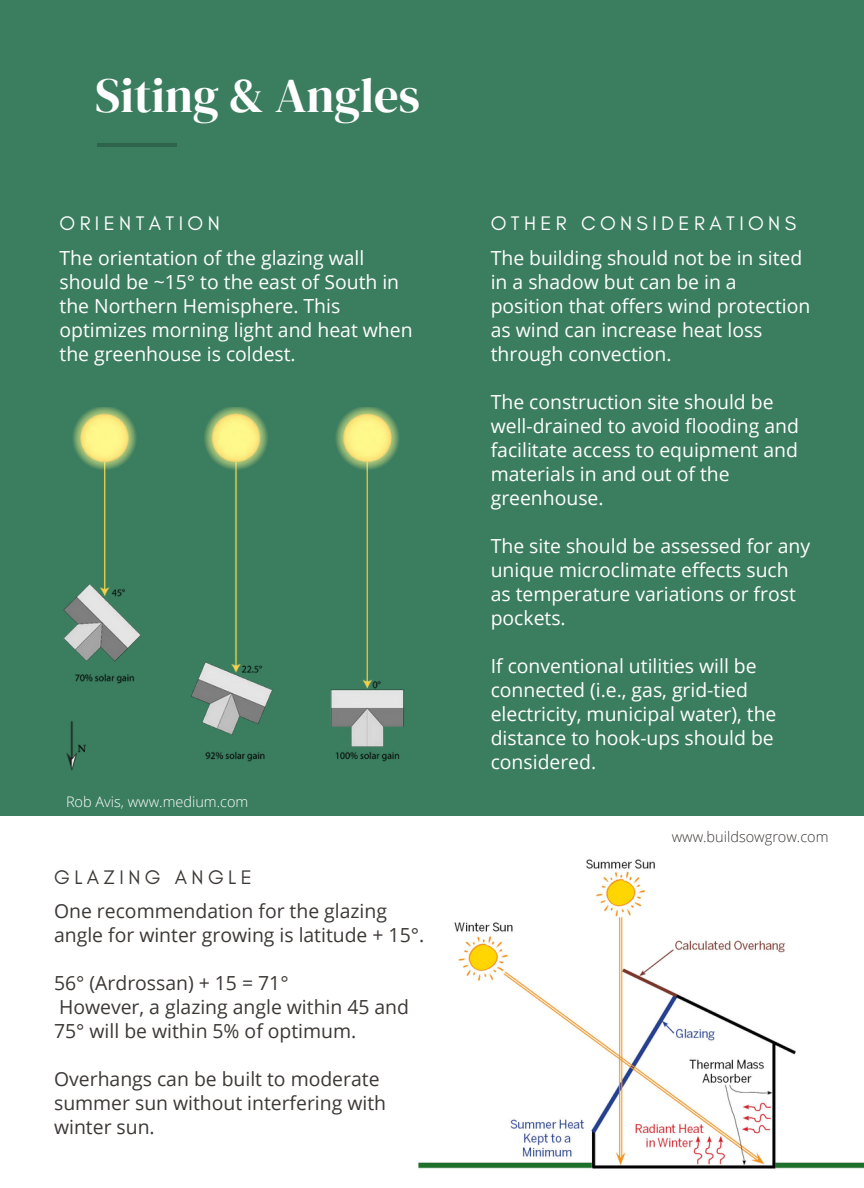
<style>
.page{position:relative;width:864px;height:1188px;background:#3b7d5f}
.page>*{position:absolute;margin:0;border:0;box-sizing:border-box;transform-origin:0 0}
.t1{font:48.45px "DM Serif Display";color:#fff}
.t2{font:19.95px "Glacial Indifference";letter-spacing:.22em;color:#fff}
.t3{font:19.95px "Glacial Indifference";letter-spacing:.22em;color:#3c3836}
.t4{font:19.35px/24px "Open Sans";color:#fff}
.t5{font:19.35px/24px "Open Sans";color:#3c3836}
.t6{font:300 14.55px "Open Sans";color:#fff}
.t7{font:300 14.55px "Open Sans";color:#3c3836}
</style>
<div class="page">
<div style="left:0;top:816px;width:864px;height:372px;background:#fff"></div>
<hr style="left:98px;top:143px;width:79px;height:3px;background:#000">
<img style="left:63px;top:408px;width:341px;height:362px">
<img style="left:418px;top:859px;width:446px;height:310px">
<p class="t1" style="left:95px;top:61px;width:326px">Siting &amp; Angles</p>
<p class="t2" style="left:60px;top:211px;width:162px">ORIENTATION</p>
<p class="t4" style="left:60px;top:245px;width:355px">The orientation of the glazing wall should be ~15° to the east of South in the Northern Hemisphere. This optimizes morning light and heat when the greenhouse is coldest.</p>
<p class="t6" style="left:66px;top:791px;width:184px">Rob Avis, www.medium.com</p>
<p class="t3" style="left:54px;top:865px;width:199px">GLAZING ANGLE</p>
<p class="t5" style="left:54px;top:899px;width:372px">One recommendation for the glazing angle for winter growing is latitude + 15°.</p>
<p class="t5" style="left:54px;top:971px;width:236px">56° (Ardrossan) + 15 = 71°</p>
<p class="t5" style="left:54px;top:995px;width:356px">However, a glazing angle within 45 and<br>75° will be within 5% of optimum.</p>
<p class="t5" style="left:54px;top:1067px;width:333px">Overhangs can be built to moderate summer sun without interfering with winter sun.</p>
<p class="t2" style="left:491px;top:211px;width:307px">OTHER CONSIDERATIONS</p>
<p class="t4" style="left:491px;top:245px;width:321px">The building should not be in sited in a shadow but can be in a position that offers wind protection as wind can increase heat loss through convection.</p>
<p class="t4" style="left:491px;top:389px;width:310px">The construction site should be well-drained to avoid flooding and facilitate access to equipment and materials in and out of the greenhouse.</p>
<p class="t4" style="left:491px;top:533px;width:321px">The site should be assessed for any unique microclimate effects such as temperature variations or frost pockets.</p>
<p class="t4" style="left:491px;top:654px;width:287px">If conventional utilities will be connected (i.e., gas, grid-tied electricity, municipal water), the distance to hook-ups should be considered.</p>
<p class="t7" style="left:672px;top:826px;width:158px">www.buildsowgrow.com</p>
</div>
